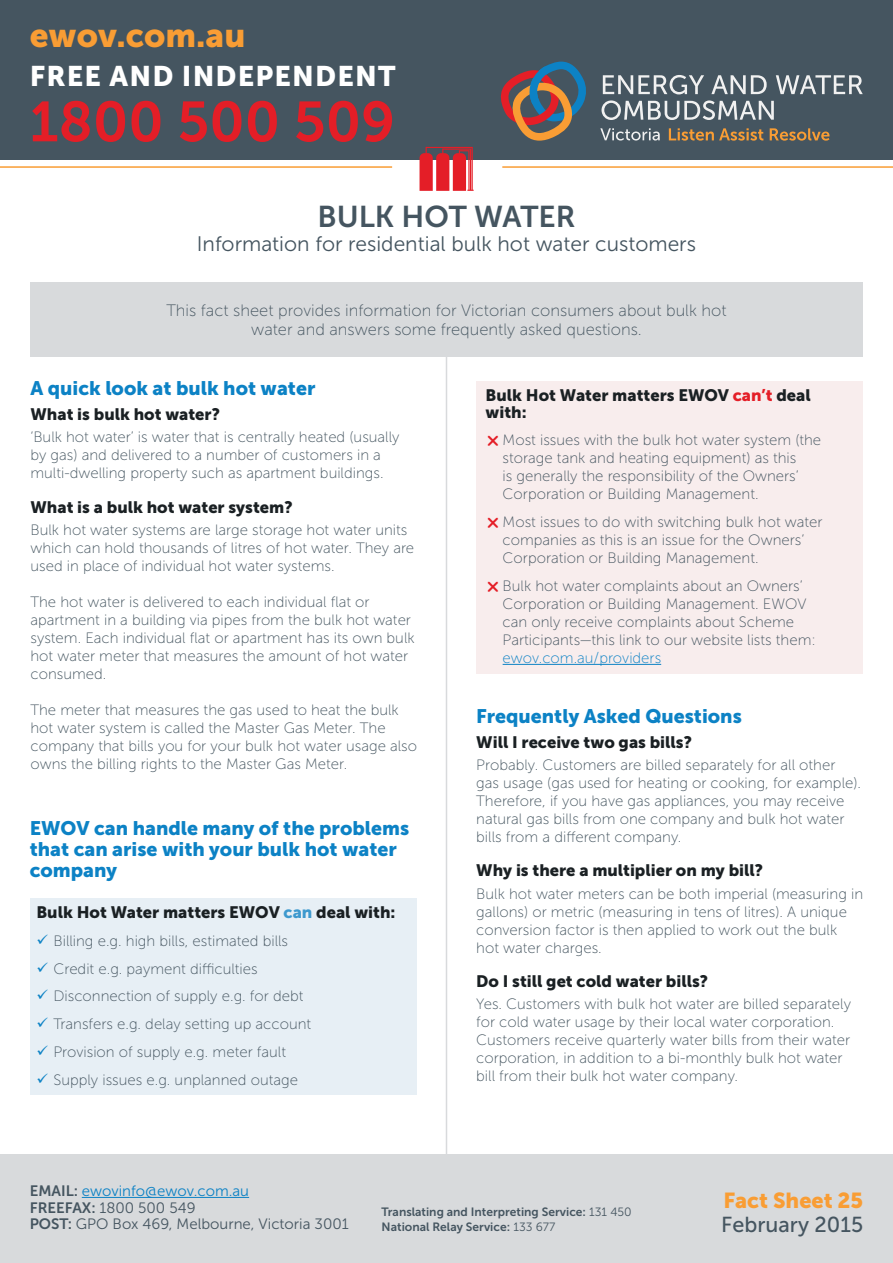
<style>
.page{position:relative;width:893px;height:1263px;background:#fff}
.page>*{position:absolute;margin:0;border:0;box-sizing:border-box;transform-origin:0 0}
.t1{font:56.25px "Museo Sans 700";color:#e41e27}
.t2{font:33.45px "Museo Sans 900";color:#f99d34}
.t3{font:30px "Museo Sans 700";color:#455560}
.t4{font:28.2px "Museo Sans 900";letter-spacing:.04em;color:#fff}
.t5{font:21.6px "Museo Sans 500";color:#455560}
.t6{font:21.6px "Museo Sans 900";color:#f99d34}
.t7{font:21px "Museo Sans 300";color:#455560}
.t8{font:19.5px/21px "Museo Sans 900";color:#0c82c5}
.t9{font:16.5px/16.5px "Museo Sans 900";color:#1a2023}
.t10{font:16.5px/19.5px "Museo Sans 100";color:#455560;text-align:center}
.t11{font:15px/18px "Museo Sans 100";color:#455560}
.t12{font:15px "Museo Sans 300";color:#455560}
.t13{font:15px "Museo Sans 300";color:#0c82c5}
.t14{font:15px "Museo Sans 100";color:#0c82c5}
.t15{font:12px/15.3px "Museo Sans 700";color:#455560}
.s1{color:#3d99ce}
.s2{color:#e41e27}
.s3{font-family:"Museo Sans 700";color:#455560}
.s4{font-family:"Museo Sans 700"}
.s5{font-family:"Museo Sans 300"}
</style>
<div class="page">
<div style="left:0;top:0;width:893px;height:159px;background:#455560"></div>
<svg style="left:603px;top:75px;width:101px;height:19px"></svg>
<svg style="left:711px;top:75px;width:56px;height:19px"></svg>
<svg style="left:776px;top:75px;width:87px;height:19px"></svg>
<svg style="left:601px;top:100px;width:173px;height:20px"></svg>
<svg style="left:600px;top:128px;width:60px;height:13px"></svg>
<svg style="left:669px;top:128px;width:94px;height:13px"></svg>
<svg style="left:770px;top:128px;width:59px;height:13px"></svg>
<svg style="left:500px;top:62px;width:86px;height:79px"></svg>
<div style="left:0;top:1154px;width:893px;height:109px;background:#d8dadc"></div>
<hr style="left:446px;top:332px;width:1px;height:822px;background:#d8dadc">
<hr style="left:0;top:166px;width:392px;height:2px;background:#f99d34">
<hr style="left:502px;top:166px;width:391px;height:2px;background:#f99d34">
<hr style="left:82px;top:1197px;width:167px;height:1px;background:#0c82c5">
<svg style="left:420px;top:147px;width:54px;height:44px"></svg>
<div style="left:30px;top:283px;width:833px;height:74px;background:#d8dadc"></div>
<div style="left:30px;top:898px;width:387px;height:197px;background:#e7eff5"></div>
<div style="left:476px;top:381px;width:387px;height:293px;background:#f8eded"></div>
<hr style="left:503px;top:664px;width:158px;height:1px;background:#0c82c5">
<h2 class="t2" style="left:30px;top:16px;width:217px">ewov.com.au</h2>
<h3 class="t4" style="left:30px;top:60px;width:367px">FREE AND INDEPENDENT</h3>
<h1 class="t1" style="left:30px;top:91px;width:367px">1800 500 509</h1>
<h3 class="t3" style="left:317px;top:200px;width:260px">BULK HOT WATER</h3>
<h3 class="t7" style="left:197px;top:233px;width:501px">Information for residential bulk hot water customers</h3>
<p class="t10" style="left:166px;top:301px;width:562px">This fact sheet provides information for Victorian consumers about bulk hot water and answers some frequently asked questions.</p>
<h3 class="t8" style="left:30px;top:378px;width:286px">A quick look at bulk hot water</h3>
<p class="t9" style="left:30px;top:406px;width:191px">What is bulk hot water?</p>
<p class="t11" style="left:30px;top:428px;width:371px">‘Bulk hot water’ is water that is centrally heated (usually by gas) and delivered to a number of customers in a multi-dwelling property such as apartment buildings.</p>
<p class="t9" style="left:30px;top:499px;width:264px">What is a bulk hot water system?</p>
<p class="t11" style="left:30px;top:521px;width:385px">Bulk hot water systems are large storage hot water units which can hold thousands of litres of hot water. They are used in place of individual hot water systems.</p>
<p class="t11" style="left:30px;top:593px;width:386px">The hot water is delivered to each individual flat or apartment in a building via pipes from the bulk hot water system. Each individual flat or apartment has its own bulk hot water meter that measures the amount of hot water consumed.</p>
<p class="t11" style="left:30px;top:701px;width:388px">The meter that measures the gas used to heat the bulk hot water system is called the Master Gas Meter. The company that bills you for your bulk hot water usage also owns the billing rights to the Master Gas Meter.</p>
<h3 class="t8" style="left:30px;top:818px;width:381px">EWOV can handle many of the problems that can arise with your bulk hot water company</h3>
<p class="t9" style="left:36px;top:904px;width:361px">Bulk Hot Water matters EWOV <span class="s1">can</span> deal with:</p>
<p class="t11" style="left:53px;top:927px;width:259px;line-height:27.8px">Billing e.g. high bills, estimated bills Credit e.g. payment difficulties Disconnection of supply e.g. for debt Transfers e.g. delay setting up account Provision of supply e.g. meter fault Supply issues e.g. unplanned outage</p>
<p class="t9" style="left:486px;top:387px;width:327px">Bulk Hot Water matters EWOV <span class="s2">can’t</span> deal with:</p>
<p class="t11" style="left:503px;top:431px;width:320px">Most issues with the bulk hot water system (the storage tank and heating equipment) as this<br>is generally the responsibility of the Owners’ Corporation or Building Management.</p>
<p class="t11" style="left:503px;top:513px;width:321px">Most issues to do with switching bulk hot water companies as this is an issue for the Owners’<br>Corporation or Building Management.</p>
<p class="t11" style="left:503px;top:577px;width:315px">Bulk hot water complaints about an Owners’ Corporation or Building Management. EWOV can only receive complaints about Scheme Participants—this link to our website lists them:</p>
<p class="t14" style="left:503px;top:650px;width:160px">ewov.com.au/providers</p>
<h3 class="t8" style="left:476px;top:705px;width:267px">Frequently Asked Questions</h3>
<p class="t9" style="left:476px;top:733px;width:217px">Will I receive two gas bills?</p>
<p class="t11" style="left:476px;top:756px;width:386px">Probably. Customers are billed separately for all other gas usage (gas used for heating or cooking, for example).<br>Therefore, if you have gas appliances, you may receive natural gas bills from one company and bulk hot water bills from a different company.</p>
<p class="t9" style="left:476px;top:862px;width:288px">Why is there a multiplier on my bill?</p>
<p class="t11" style="left:476px;top:885px;width:388px">Bulk hot water meters can be both imperial (measuring in gallons) or metric (measuring in tens of litres). A unique conversion factor is then applied to work out the bulk hot water charges.</p>
<p class="t9" style="left:476px;top:973px;width:233px">Do I still get cold water bills?</p>
<p class="t11" style="left:476px;top:995px;width:376px">Yes. Customers with bulk hot water are billed separately for cold water usage by their local water corporation.<br>Customers receive quarterly water bills from their water corporation, in addition to a bi-monthly bulk hot water bill from their bulk hot water company.</p>
<p class="t13" style="left:30px;top:1183px;width:221px"><span class="s3">EMAIL:</span> ewovinfo@ewov.com.au</p>
<p class="t12" style="left:30px;top:1216px;width:320px"><span class="s4">POST:</span> GPO Box 469, Melbourne, Victoria 3001</p>
<p class="t12" style="left:30px;top:1199px;width:167px"><span class="s4">FREEFAX:</span> 1800 500 549</p>
<p class="t15" style="left:382px;top:1204px;width:252px">Translating and Interpreting Service: <span class="s5">131 450<br></span>National Relay Service: <span class="s5">133 677</span></p>
<h3 class="t6" style="left:723px;top:1188px;width:141px">Fact Sheet 25</h3>
<h3 class="t5" style="left:721px;top:1213px;width:144px">February 2015</h3>
</div>
